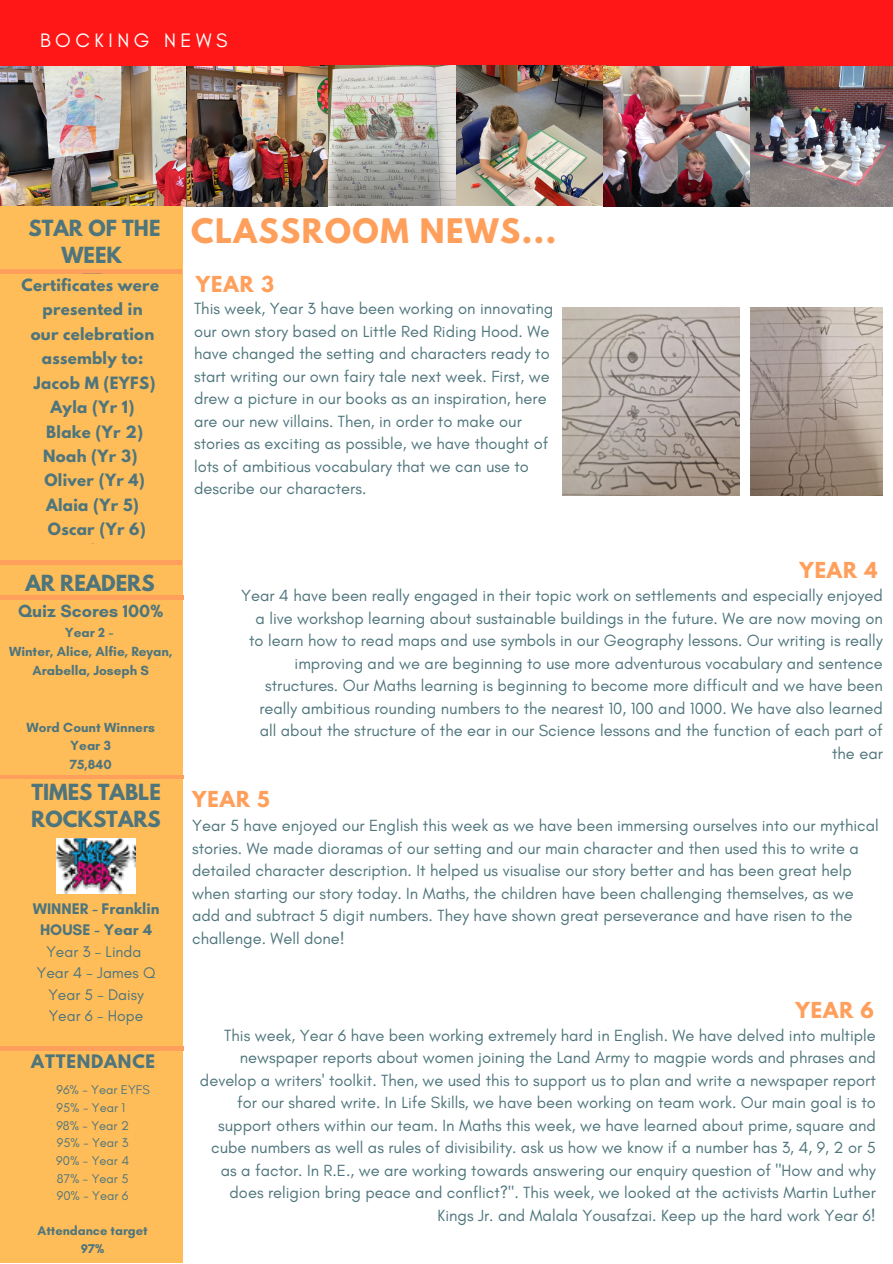
<style>
.page{position:relative;width:893px;height:1264px;background:#fff}
.page>*{position:absolute;margin:0;border:0;box-sizing:border-box;transform-origin:0 0}
.t1{font:700 30px "League Spartan";letter-spacing:.05em;color:#ff9f5c}
.t2{font:19.8px "Glacial Indifference";letter-spacing:.23em;color:#fff}
.t3{font:700 19.65px/27.2px "League Spartan";color:#4e757c;text-align:center}
.t4{font:700 19.5px "League Spartan";letter-spacing:.05em;color:#ff9f5c}
.t5{font:700 18px "Glacial Indifference";color:#4e757c}
.t6{font:16.5px/22.5px "Glacial Indifference";color:#4e757c;text-align:right}
.t7{font:700 16.5px "League Spartan";letter-spacing:.05em;color:#4e757c}
.t8{font:15.75px "Glacial Indifference";color:#4e757c}
.t9{font:700 15.75px "Glacial Indifference";color:#4e757c}
.t10{font:700 15px "League Spartan";letter-spacing:.02em;color:#4e757c}
.t11{font:700 13.5px/18.9px "Glacial Indifference";color:#4e757c;text-align:center}
.t12{font:12.9px "Glacial Indifference";color:#4e757c}
.t13{font:700 12.9px "Glacial Indifference";color:#4e757c}
</style>
<div class="page">
<div style="left:0;top:0;width:892px;height:66px;background:#ff1616"></div>
<img style="left:0;top:67px;width:186px;height:139px">
<img style="left:321px;top:65px;width:135px;height:141px">
<div style="left:0;top:206px;width:182px;height:1056px;background:#ffbd59"></div>
<hr style="left:0;top:596px;width:183px;height:3px;background:#ff9f5c">
<hr style="left:0;top:1046px;width:183px;height:4px;background:#ff9f5c">
<hr style="left:0;top:775px;width:183px;height:3px;background:#ff9f5c">
<img style="left:456px;top:65px;width:152px;height:141px">
<hr style="left:0;top:561px;width:181px;height:3px;background:#ff9f5c">
<img style="left:188px;top:67px;width:139px;height:139px">
<hr style="left:0;top:270px;width:181px;height:3px;background:#ff9f5c">
<img style="left:603px;top:67px;width:289px;height:139px">
<img style="left:57px;top:838px;width:79px;height:55px">
<img style="left:563px;top:307px;width:176px;height:188px">
<img style="left:750px;top:307px;width:132px;height:188px">
<p class="t2" style="left:40px;top:29px;width:189px">BOCKING NEWS</p>
<p class="t3" style="left:28px;top:217px;width:133px">STAR OF THE<br>WEEK</p>
<p class="t10" style="left:22px;top:277px;width:139px">Certificates were</p>
<p class="t10" style="left:42px;top:302px;width:102px">presented in</p>
<p class="t10" style="left:31px;top:326px;width:125px">our celebration</p>
<p class="t10" style="left:42px;top:351px;width:103px">assembly to:</p>
<p class="t10" style="left:34px;top:375px;width:123px">Jacob M (EYFS)</p>
<p class="t10" style="left:51px;top:399px;width:85px">Ayla (Yr 1)</p>
<p class="t10" style="left:46px;top:424px;width:98px">Blake (Yr 2)</p>
<p class="t10" style="left:43px;top:448px;width:96px">Noah (Yr 3)</p>
<p class="t10" style="left:44px;top:473px;width:102px">Oliver (Yr 4)</p>
<p class="t10" style="left:46px;top:497px;width:94px">Alaia (Yr 5)</p>
<p class="t10" style="left:48px;top:521px;width:99px">Oscar (Yr 6)</p>
<p class="t3" style="left:25px;top:572px;width:131px">AR READERS</p>
<p class="t5" style="left:18px;top:600px;width:146px">Quiz Scores 100%</p>
<p class="t11" style="left:65px;top:623px;width:50px">Year 2 -</p>
<p class="t11" style="left:9px;top:642px;width:165px">Winter, Alice, Alfie, Reyan,<br>Arabella, Joseph S</p>
<p class="t11" style="left:26px;top:717px;width:130px">Word Count Winners</p>
<p class="t11" style="left:70px;top:736px;width:42px">Year 3</p>
<p class="t11" style="left:70px;top:755px;width:43px">75,840</p>
<p class="t3" style="left:31px;top:781px;width:131px;text-align:left">TIMES TABLE<br>ROCKSTARS</p>
<p class="t9" style="left:33px;top:899px;width:128px">WINNER - Franklin</p>
<p class="t9" style="left:40px;top:920px;width:114px">HOUSE - Year 4</p>
<p class="t8" style="left:46px;top:941px;width:96px">Year 3 - Linda</p>
<p class="t8" style="left:37px;top:963px;width:120px">Year 4 - James Q</p>
<p class="t8" style="left:48px;top:984px;width:97px">Year 5 - Daisy</p>
<p class="t8" style="left:49px;top:1006px;width:96px">Year 6 - Hope</p>
<p class="t7" style="left:31px;top:1052px;width:125px">ATTENDANCE</p>
<p class="t12" style="left:56px;top:1082px;width:95px">96% - Year EYFS</p>
<p class="t12" style="left:57px;top:1099px;width:70px">95% - Year 1</p>
<p class="t12" style="left:56px;top:1117px;width:74px">98% - Year 2</p>
<p class="t12" style="left:57px;top:1134px;width:73px">95% - Year 3</p>
<p class="t12" style="left:56px;top:1152px;width:74px">90% - Year 4</p>
<p class="t12" style="left:57px;top:1170px;width:73px">87% - Year 5</p>
<p class="t12" style="left:57px;top:1187px;width:73px">90% - Year 6</p>
<p class="t13" style="left:38px;top:1223px;width:112px">Attendance target</p>
<p class="t13" style="left:81px;top:1240px;width:25px">97%</p>
<p class="t1" style="left:191px;top:216px;width:366px">CLASSROOM NEWS...</p>
<p class="t4" style="left:196px;top:274px;width:79px">YEAR 3</p>
<p class="t6" style="left:194px;top:297px;width:360px;text-align:left">This week, Year 3 have been working on innovating our own story based on Little Red Riding Hood. We have changed the setting and characters ready to start writing our own fairy tale next week. First, we drew a picture in our books as an inspiration, here are our new villains. Then, in order to make our stories as exciting as possible, we have thought of lots of ambitious vocabulary that we can use to describe our characters.</p>
<p class="t4" style="left:799px;top:561px;width:80px">YEAR 4</p>
<p class="t6" style="left:241px;top:584px;width:643px">Year 4 have been really engaged in their topic work on settlements and especially enjoyed a live workshop learning about sustainable buildings in the future. We are now moving on to learn how to read maps and use symbols in our Geography lessons. Our writing is really improving and we are beginning to use more adventurous vocabulary and sentence structures. Our Maths learning is beginning to become more difficult and we have been really ambitious rounding numbers to the nearest 10, 100 and 1000. We have also learned all about the structure of the ear in our Science lessons and the function of each part of the ear</p>
<p class="t4" style="left:192px;top:790px;width:79px">YEAR 5</p>
<p class="t6" style="left:192px;top:814px;width:688px;text-align:left">Year 5 have enjoyed our English this week as we have been immersing ourselves into our mythical stories. We made dioramas of our setting and our main character and then used this to write a detailed character description. It helped us visualise our story better and has been great help when starting our story today. In Maths, the children have been challenging themselves, as we add and subtract 5 digit numbers. They have shown great perseverance and have risen to the challenge. Well done!</p>
<p class="t4" style="left:795px;top:1000px;width:80px">YEAR 6</p>
<p class="t6" style="left:200px;top:1023px;width:677px">This week, Year 6 have been working extremely hard in English. We have delved into multiple newspaper reports about women joining the Land Army to magpie words and phrases and develop a writers' toolkit. Then, we used this to support us to plan and write a newspaper report for our shared write. In Life Skills, we have been working on team work. Our main goal is to support others within our team. In Maths this week, we have learned about prime, square and cube numbers as well as rules of divisibility. ask us how we know if a number has 3, 4, 9, 2 or 5 as a factor. In R.E., we are working towards answering our enquiry question of "How and why does religion bring peace and conflict?". This week, we looked at the activists Martin Luther Kings Jr. and Malala Yousafzai. Keep up the hard work Year 6!</p>
</div>
